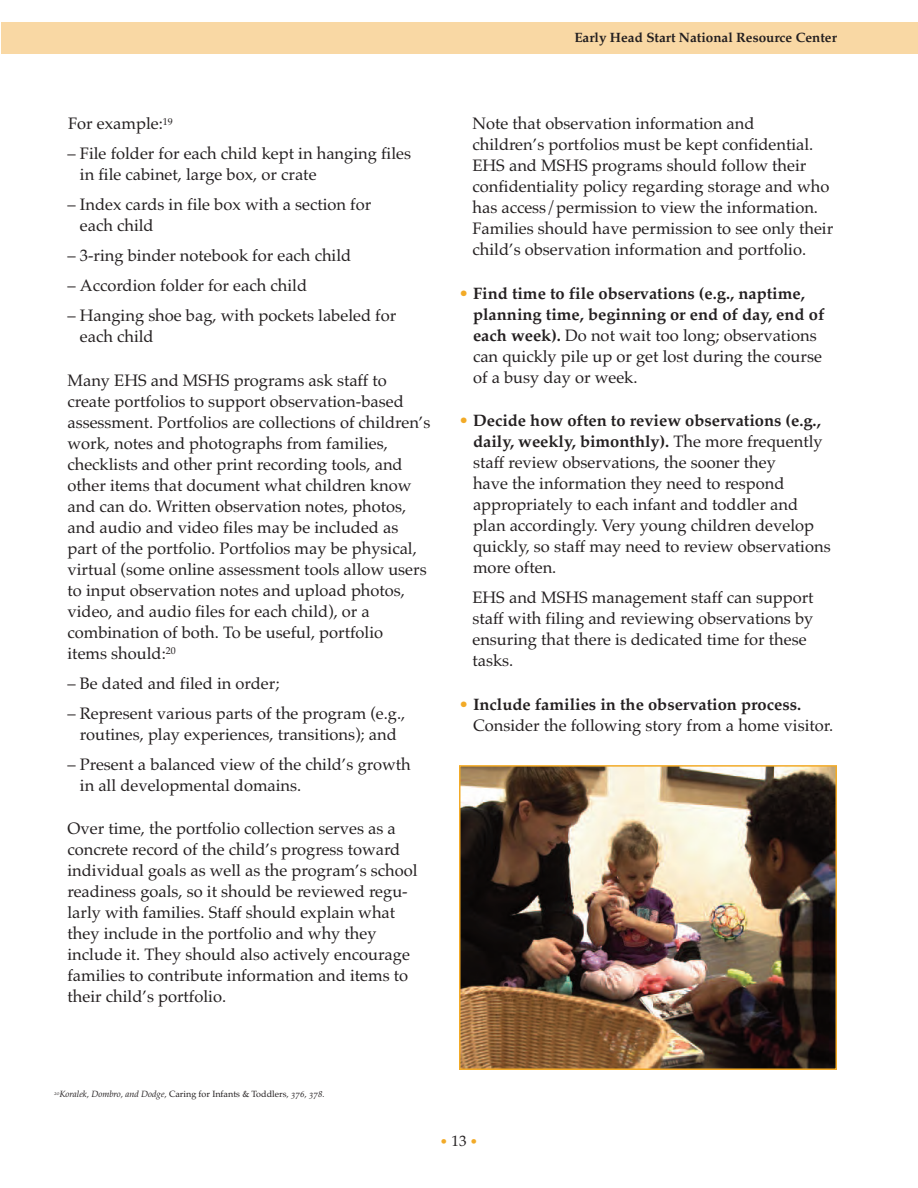
<style>
.page{position:relative;width:918px;height:1188px;background:#fff}
.page>*{position:absolute;margin:0;border:0;box-sizing:border-box;transform-origin:0 0}
.t1{font:16.5px/21px "Palatino";color:#231f20}
.t2{font:700 16.5px/21px "Palatino";color:#231f20}
.t3{font:13.5px "Palatino Bold Os F";color:#231f20}
.t4{font:13.5px "Palatino";color:#f2aa27}
.t5{font:9px "Palatino Italic Os F";color:#231f20}
.s1{font-weight:400;color:#f2aa27}
.s2{font-weight:400}
.s3{color:#f2aa27}
.s4{font-weight:700}
.s5{font-family:"Palatino"}
.s6{font-size:15px;color:#231f20}
</style>
<div class="page">
<div style="left:1px;top:23px;width:917px;height:31px;background:#f9d8a4"></div>
<img style="left:462px;top:768px;width:372px;height:299px">
<div style="left:459px;top:765px;width:378px;height:305px;border:2px solid #f2aa27"></div>
<p class="t1" style="left:68px;top:113px;width:106px">For example:<sup>19</sup></p>
<p class="t1" style="left:80px;top:143px;width:333px;text-indent:-12px">– File folder for each child kept in hanging files in file cabinet, large box, or crate</p>
<p class="t1" style="left:80px;top:194px;width:293px;text-indent:-12px">– Index cards in file box with a section for each child</p>
<p class="t1" style="left:68px;top:245px;width:285px">– 3-ring binder notebook for each child</p>
<p class="t1" style="left:68px;top:275px;width:241px">– Accordion folder for each child</p>
<p class="t1" style="left:80px;top:305px;width:318px;text-indent:-12px">– Hanging shoe bag, with pockets labeled for each child</p>
<p class="t1" style="left:68px;top:370px;width:365px">Many EHS and MSHS programs ask staff to create portfolios to support observation-based assessment. Portfolios are collections of children’s work, notes and photographs from families, checklists and other print recording tools, and other items that document what children know and can do. Written observation notes, photos, and audio and video files may be included as part of the portfolio. Portfolios may be physical, virtual (some online assessment tools allow users to input observation notes and upload photos, video, and audio files for each child), or a combination of both. To be useful, portfolio<br>items should:<sup>20</sup></p>
<p class="t1" style="left:68px;top:673px;width:213px">– Be dated and filed in order;</p>
<p class="t1" style="left:68px;top:703px;width:339px;text-align:center">– Represent various parts of the program (e.g., routines, play experiences, transitions); and</p>
<p class="t1" style="left:80px;top:754px;width:332px;text-indent:-12px">– Present a balanced view of the child’s growth in all developmental domains.</p>
<p class="t1" style="left:68px;top:818px;width:352px">Over time, the portfolio collection serves as a concrete record of the child’s progress toward individual goals as well as the program’s school readiness goals, so it should be reviewed regu&shy;larly with families. Staff should explain what they include in the portfolio and why they include it. They should also actively encourage families to contribute information and items to their child’s portfolio.</p>
<p class="t3" style="left:574px;top:32px;width:264px">Early Head Start National Resource Center</p>
<p class="t1" style="left:472px;top:113px;width:362px">Note that observation information and<br>children’s portfolios must be kept confidential.<br>EHS and MSHS programs should follow their confidentiality policy regarding storage and who has access/permission to view the information.<br>Families should have permission to see only their child’s observation information and portfolio.</p>
<p class="t2" style="left:473px;top:283px;width:353px;text-indent:-14px"><span class="s1">•</span> Find time to file observations (e.g., naptime, planning time, beginning or end of day, end of each week). <span class="s2">Do not wait too long; observations can quickly pile up or get lost during the course of a busy day or week.</span></p>
<p class="t1" style="left:473px;top:410px;width:359px;text-indent:-14px"><span class="s3">•</span> <span class="s4">Decide how often to review observations (e.g., daily, weekly, bimonthly).</span> The more frequently staff review observations, the sooner they<br>have the information they need to respond appropriately to each infant and toddler and plan accordingly. Very young children develop quickly, so staff may need to review observations more often.</p>
<p class="t1" style="left:472px;top:587px;width:343px">EHS and MSHS management staff can support staff with filing and reviewing observations by ensuring that there is dedicated time for these tasks.</p>
<p class="t1" style="left:473px;top:694px;width:362px;text-indent:-14px"><span class="s3">•</span> <span class="s4">Include families in the observation process.<br></span>Consider the following story from a home visitor.</p>
<p class="t5" style="left:54px;top:1091px;width:272px"><sup>20</sup>Koralek, Dombro, and Dodge, <span class="s5">Caring for Infants &amp; Toddlers</span>, 376, 378.</p>
<p class="t4" style="left:440px;top:1134px;width:40px">•<span class="s6">13</span>•</p>
</div>
